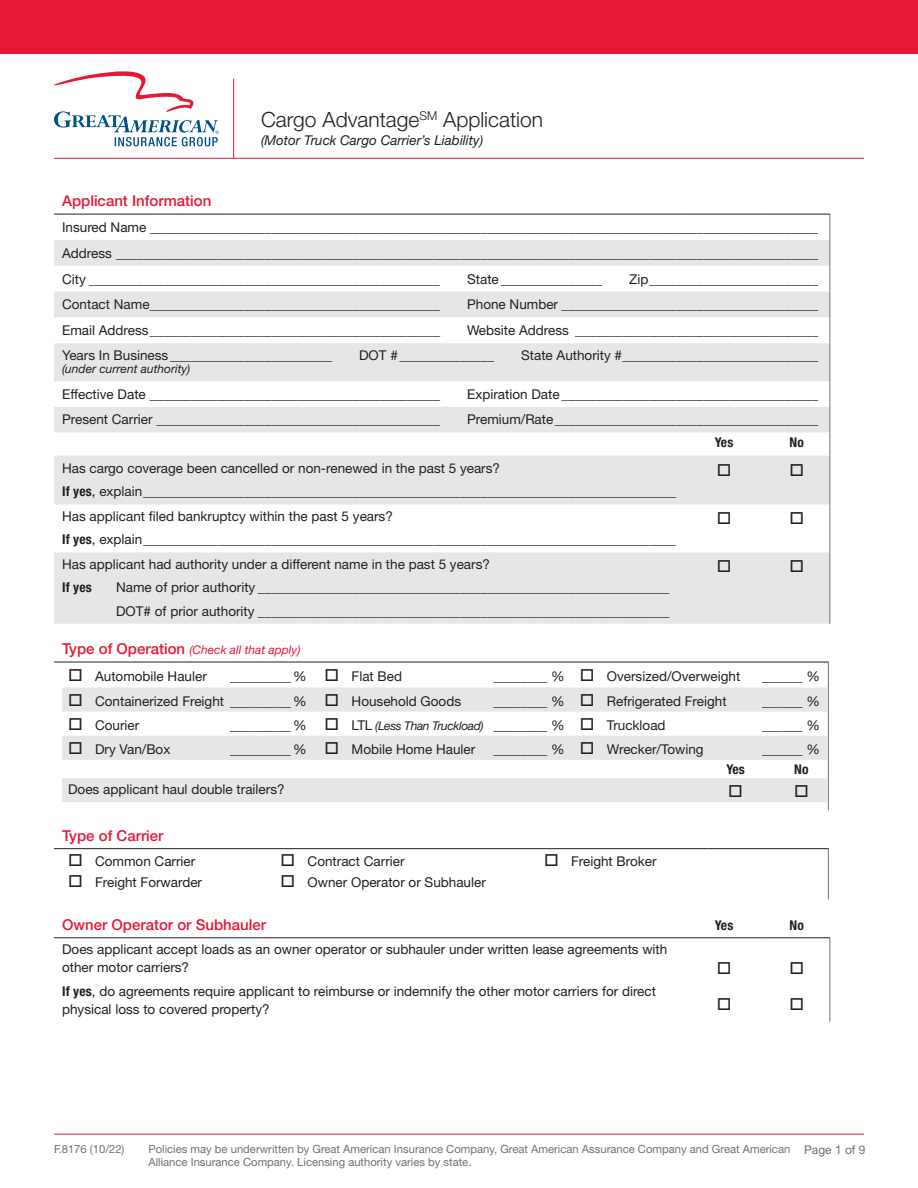
<style>
.page{position:relative;width:918px;height:1188px;background:#fff}
.page>*{position:absolute;margin:0;border:0;box-sizing:border-box;transform-origin:0 0}
.t1{font:300 21px "Helvetica Neue LT Std";color:#231f20}
.Table_Body_Content{font:500 15px "Helvetica Neue LT Std";color:#e51836}
.Table_Indent{font:13.5px/18px "Helvetica Neue LT Std";color:#231f20}
.t2{font:italic 13.5px "Helvetica Neue LT Std";color:#231f20}
.Table_Indent-2{font:700 condensed 13.5px "Helvetica Neue LT Std";letter-spacing:.01em;color:#231f20}
.Table_Body_Content-2{font:italic 12px "Helvetica Neue LT Std";color:#e51836}
.Table_Indent-3{font:italic 12px "Helvetica Neue LT Std";letter-spacing:-.03em;color:#231f20}
.Table_Indent-4{font:italic 12px "Helvetica Neue LT Std";color:#231f20}
.t3{font:12px "Helvetica Neue LT Std";color:#717074}
.t4{font:11.25px/13.5px "Helvetica Neue LT Std";color:#717074}
.s1{font-weight:700;font-stretch:condensed}
.s2{font-weight:500;font-style:normal;font-size:15px}
.s3{font-style:normal;font-size:13.5px}
</style>
<div class="page">
<div style="left:0;top:0;width:918px;height:54px;background:#e51836"></div>
<hr style="left:54px;top:1134px;width:810px;height:1px;background:#e51836">
<svg style="left:54px;top:240px;width:776px;height:384px;fill:#e6e6e8"></svg>
<hr style="left:54px;top:214px;width:631px;height:1px;background:#231f20">
<hr style="left:685px;top:214px;width:79px;height:1px;background:#231f20">
<hr style="left:764px;top:214px;width:66px;height:1px;background:#231f20">
<svg style="left:830px;top:214px;width:1px;height:129px"></svg>
<hr style="left:830px;top:343px;width:1px;height:38px;background:#717074">
<svg style="left:830px;top:381px;width:1px;height:75px"></svg>
<hr style="left:830px;top:456px;width:1px;height:49px;background:#717074">
<hr style="left:830px;top:505px;width:1px;height:47px;background:#717074">
<hr style="left:830px;top:552px;width:1px;height:72px;background:#717074">
<hr style="left:828px;top:662px;width:1px;height:148px;background:#717074">
<hr style="left:54px;top:662px;width:654px;height:1px;background:#231f20">
<hr style="left:708px;top:662px;width:121px;height:1px;background:#231f20">
<svg style="left:62px;top:687px;width:766px;height:115px;fill:#e6e6e8"></svg>
<hr style="left:828px;top:849px;width:1px;height:50px;background:#717074">
<hr style="left:54px;top:848px;width:654px;height:1px;background:#231f20">
<hr style="left:708px;top:848px;width:121px;height:1px;background:#231f20">
<svg style="left:54px;top:938px;width:776px;height:84px"></svg>
<hr style="left:54px;top:937px;width:631px;height:1px;background:#231f20">
<hr style="left:685px;top:937px;width:79px;height:1px;background:#231f20">
<hr style="left:764px;top:937px;width:66px;height:1px;background:#231f20">
<hr style="left:830px;top:938px;width:1px;height:84px;background:#717074">
<hr style="left:54px;top:158px;width:810px;height:1px;background:#e51836">
<hr style="left:233px;top:79px;width:1px;height:79px;background:#e51836">
<svg style="left:54px;top:71px;width:165px;height:75px"></svg>
<svg style="left:718px;top:464px;width:12px;height:12px"></svg>
<svg style="left:791px;top:464px;width:12px;height:12px"></svg>
<svg style="left:718px;top:512px;width:12px;height:12px"></svg>
<svg style="left:791px;top:512px;width:12px;height:12px"></svg>
<svg style="left:718px;top:560px;width:12px;height:12px"></svg>
<svg style="left:791px;top:560px;width:12px;height:12px"></svg>
<svg style="left:730px;top:785px;width:12px;height:12px"></svg>
<svg style="left:795px;top:785px;width:12px;height:12px"></svg>
<svg style="left:718px;top:962px;width:12px;height:12px"></svg>
<svg style="left:718px;top:998px;width:12px;height:12px"></svg>
<svg style="left:791px;top:962px;width:12px;height:12px"></svg>
<svg style="left:791px;top:998px;width:12px;height:12px"></svg>
<p class="t1" style="left:261px;top:107px;width:284px">Cargo Advantage<sup>SM</sup> Application</p>
<p class="t2" style="left:261px;top:132px;width:224px">(Motor Truck Cargo Carrier’s Liability)</p>
<p class="Table_Body_Content" style="left:62px;top:192px;width:151px">Applicant Information</p>
<p class="Table_Indent" style="left:62px;top:218px;width:757px">Insured Name ___________________________________________________________________________________________________</p>
<p class="Table_Indent" style="left:62px;top:244px;width:757px">Address ________________________________________________________________________________________________________</p>
<p class="Table_Indent" style="left:62px;top:270px;width:379px">City ____________________________________________________</p>
<p class="Table_Indent" style="left:467px;top:270px;width:136px">State _______________</p>
<p class="Table_Indent" style="left:629px;top:270px;width:190px">Zip_________________________</p>
<p class="Table_Indent" style="left:62px;top:295px;width:379px">Contact Name___________________________________________</p>
<p class="Table_Indent" style="left:467px;top:295px;width:352px">Phone Number ______________________________________</p>
<p class="Table_Indent" style="left:62px;top:321px;width:379px">Email Address___________________________________________</p>
<p class="Table_Indent" style="left:467px;top:321px;width:352px">Website Address ____________________________________</p>
<p class="Table_Indent" style="left:62px;top:346px;width:271px">Years In Business ________________________</p>
<p class="Table_Indent" style="left:359px;top:346px;width:136px">DOT #______________</p>
<p class="Table_Indent" style="left:521px;top:346px;width:298px">State Authority #_____________________________</p>
<p class="Table_Indent-4" style="left:62px;top:362px;width:130px">(under current authority)</p>
<p class="Table_Indent" style="left:62px;top:385px;width:379px">Effective Date ___________________________________________</p>
<p class="Table_Indent" style="left:467px;top:385px;width:352px">Expiration Date ______________________________________</p>
<p class="Table_Indent" style="left:62px;top:410px;width:379px">Present Carrier __________________________________________</p>
<p class="Table_Indent" style="left:467px;top:410px;width:352px">Premium/Rate_______________________________________</p>
<p class="Table_Indent-2" style="left:715px;top:434px;width:20px">Yes</p>
<p class="Table_Indent-2" style="left:790px;top:434px;width:16px">No</p>
<p class="Table_Indent" style="left:62px;top:459px;width:439px">Has cargo coverage been cancelled or non-renewed in the past 5 years?</p>
<p class="Table_Indent" style="left:62px;top:482px;width:616px"><span class="s1">If yes</span>, explain_______________________________________________________________________________</p>
<p class="Table_Indent" style="left:62px;top:507px;width:332px">Has applicant filed bankruptcy within the past 5 years?</p>
<p class="Table_Indent" style="left:62px;top:530px;width:616px"><span class="s1">If yes</span>, explain_______________________________________________________________________________</p>
<p class="Table_Indent" style="left:62px;top:555px;width:429px">Has applicant had authority under a different name in the past 5 years?</p>
<p class="Table_Indent-2" style="left:62px;top:579px;width:31px">If yes</p>
<p class="Table_Indent" style="left:116px;top:578px;width:555px">Name of prior authority _____________________________________________________________</p>
<p class="Table_Indent" style="left:116px;top:602px;width:555px">DOT# of prior authority _____________________________________________________________</p>
<p class="Table_Body_Content-2" style="left:62px;top:642px;width:240px"><span class="s2">Type of Operation</span> (Check all that apply)</p>
<p class="Table_Indent" style="left:68px;top:668px;width:140px">□ Automobile Hauler</p>
<p class="Table_Indent" style="left:230px;top:668px;width:78px">_________ %</p>
<p class="Table_Indent" style="left:325px;top:668px;width:79px">□ Flat Bed</p>
<p class="Table_Indent" style="left:493px;top:668px;width:73px">________ %</p>
<p class="Table_Indent" style="left:580px;top:668px;width:162px">□ Oversized/Overweight</p>
<p class="Table_Indent" style="left:762px;top:668px;width:59px">______ %</p>
<p class="Table_Indent" style="left:68px;top:692px;width:240px">□ Containerized Freight _________ %</p>
<p class="Table_Indent" style="left:325px;top:692px;width:138px">□ Household Goods</p>
<p class="Table_Indent" style="left:493px;top:692px;width:73px">________ %</p>
<p class="Table_Indent" style="left:580px;top:692px;width:148px">□ Refrigerated Freight</p>
<p class="Table_Indent" style="left:762px;top:692px;width:59px">______ %</p>
<p class="Table_Indent" style="left:68px;top:716px;width:73px">□ Courier</p>
<p class="Table_Indent" style="left:230px;top:716px;width:78px">_________ %</p>
<p class="Table_Indent-3" style="left:325px;top:719px;width:241px">□ <span class="s3">LTL</span> (Less Than Truckload) <span class="s3">________ %</span></p>
<p class="Table_Indent" style="left:580px;top:716px;width:87px">□ Truckload</p>
<p class="Table_Indent" style="left:762px;top:716px;width:59px">______ %</p>
<p class="Table_Indent" style="left:68px;top:740px;width:104px">□ Dry Van/Box</p>
<p class="Table_Indent" style="left:230px;top:740px;width:78px">_________ %</p>
<p class="Table_Indent" style="left:325px;top:740px;width:152px">□ Mobile Home Hauler</p>
<p class="Table_Indent" style="left:493px;top:740px;width:73px">________ %</p>
<p class="Table_Indent" style="left:580px;top:740px;width:125px">□ Wrecker/Towing</p>
<p class="Table_Indent" style="left:762px;top:740px;width:59px">______ %</p>
<p class="Table_Indent-2" style="left:726px;top:761px;width:20px">Yes</p>
<p class="Table_Indent-2" style="left:794px;top:761px;width:16px">No</p>
<p class="Table_Indent" style="left:68px;top:780px;width:218px">Does applicant haul double trailers?</p>
<p class="Table_Body_Content" style="left:62px;top:826px;width:103px">Type of Carrier</p>
<p class="Table_Indent" style="left:68px;top:852px;width:129px">□ Common Carrier</p>
<p class="Table_Indent" style="left:281px;top:852px;width:125px">□ Contract Carrier</p>
<p class="Table_Indent" style="left:544px;top:852px;width:114px">□ Freight Broker</p>
<p class="Table_Indent" style="left:68px;top:873px;width:135px">□ Freight Forwarder</p>
<p class="Table_Indent" style="left:281px;top:873px;width:207px">□ Owner Operator or Subhauler</p>
<p class="Table_Body_Content" style="left:62px;top:915px;width:205px">Owner Operator or Subhauler</p>
<p class="Table_Indent-2" style="left:715px;top:917px;width:20px">Yes</p>
<p class="Table_Indent-2" style="left:790px;top:917px;width:16px">No</p>
<p class="Table_Indent" style="left:62px;top:940px;width:607px">Does applicant accept loads as an owner operator or subhauler under written lease agreements with other motor carriers?</p>
<p class="Table_Indent" style="left:62px;top:982px;width:595px"><span class="s1">If yes</span>, do agreements require applicant to reimburse or indemnify the other motor carriers for direct physical loss to covered property?</p>
<p class="t4" style="left:54px;top:1142px;width:72px">F.8176 (10/22)</p>
<p class="t4" style="left:148px;top:1142px;width:643px">Policies may be underwritten by Great American Insurance Company, Great American Assurance Company and Great American<br>Alliance Insurance Company. Licensing authority varies by state.</p>
<p class="t3" style="left:804px;top:1142px;width:63px">Page 1 of 9</p>
</div>
